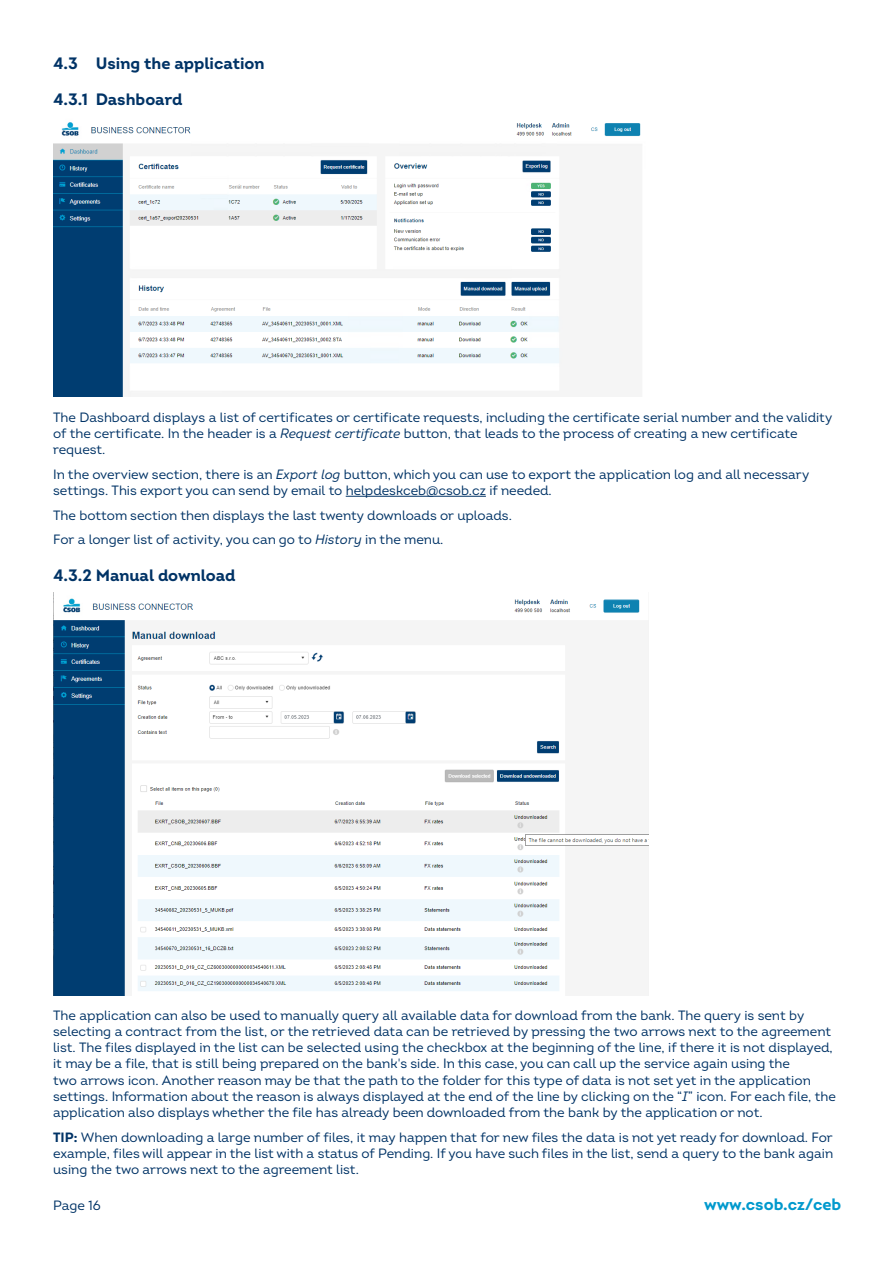
<style>
.page{position:relative;width:893px;height:1263px;background:#fff}
.page>*{position:absolute;margin:0;border:0;box-sizing:border-box;transform-origin:0 0}
.podnadpis_x_x_x{font:700 16.5px "Intro";color:#036}
.podnadpis_x_x{font:700 16.5px "Intro";color:#036}
.t1{font:700 16.5px "Intro";color:#0099cd}
.normal_text{font:13.5px/16.2px "Intro";color:#036}
.s1{font-style:italic}
.s2{font-weight:700}
</style>
<div class="page">
<hr style="left:346px;top:496px;width:140px;height:1px;background:#036">
<img style="left:53px;top:122px;width:589px;height:275px">
<img style="left:53px;top:592px;width:595px;height:403px">
<p class="podnadpis_x_x" style="left:53px;top:52px;width:213px">4.3 Using the application</p>
<p class="podnadpis_x_x_x" style="left:53px;top:89px;width:131px">4.3.1 Dashboard</p>
<p class="normal_text" style="left:53px;top:409px;width:781px">The Dashboard displays a list of certificates or certificate requests, including the certificate serial number and the validity of the certificate. In the header is a <span class="s1">Request certificate</span> button, that leads to the process of creating a new certificate request.</p>
<p class="normal_text" style="left:53px;top:466px;width:758px">In the overview section, there is an <span class="s1">Export log</span> button, which you can use to export the application log and all necessary settings. This export you can send by email to helpdeskceb@csob.cz if needed.</p>
<p class="normal_text" style="left:53px;top:507px;width:460px">The bottom section then displays the last twenty downloads or uploads.</p>
<p class="normal_text" style="left:53px;top:531px;width:392px">For a longer list of activity, you can go to <span class="s1">History</span> in the menu.</p>
<p class="podnadpis_x_x_x" style="left:53px;top:565px;width:184px">4.3.2 Manual download</p>
<p class="normal_text" style="left:53px;top:1007px;width:784px">The application can also be used to manually query all available data for download from the bank. The query is sent by selecting a contract from the list, or the retrieved data can be retrieved by pressing the two arrows next to the agreement list. The files displayed in the list can be selected using the checkbox at the beginning of the line, if there it is not displayed, it may be a file, that is still being prepared on the bank's side. In this case, you can call up the service again using the<br>two arrows icon. Another reason may be that the path to the folder for this type of data is not set yet in the application settings. Information about the reason is always displayed at the end of the line by clicking on the “<span class="s1">I</span>” icon. For each file, the application also displays whether the file has already been downloaded from the bank by the application or not.</p>
<p class="normal_text" style="left:53px;top:1129px;width:782px;text-align:justify"><span class="s2">TIP:</span> When downloading a large number of files, it may happen that for new files the data is not yet ready for download. For example, files will appear in the list with a status of Pending. If you have such files in the list, send a query to the bank again using the two arrows next to the agreement list.</p>
<p class="normal_text" style="left:53px;top:1197px;width:49px">Page 16</p>
<p class="t1" style="left:704px;top:1194px;width:139px">www.csob.cz/ceb</p>
</div>
